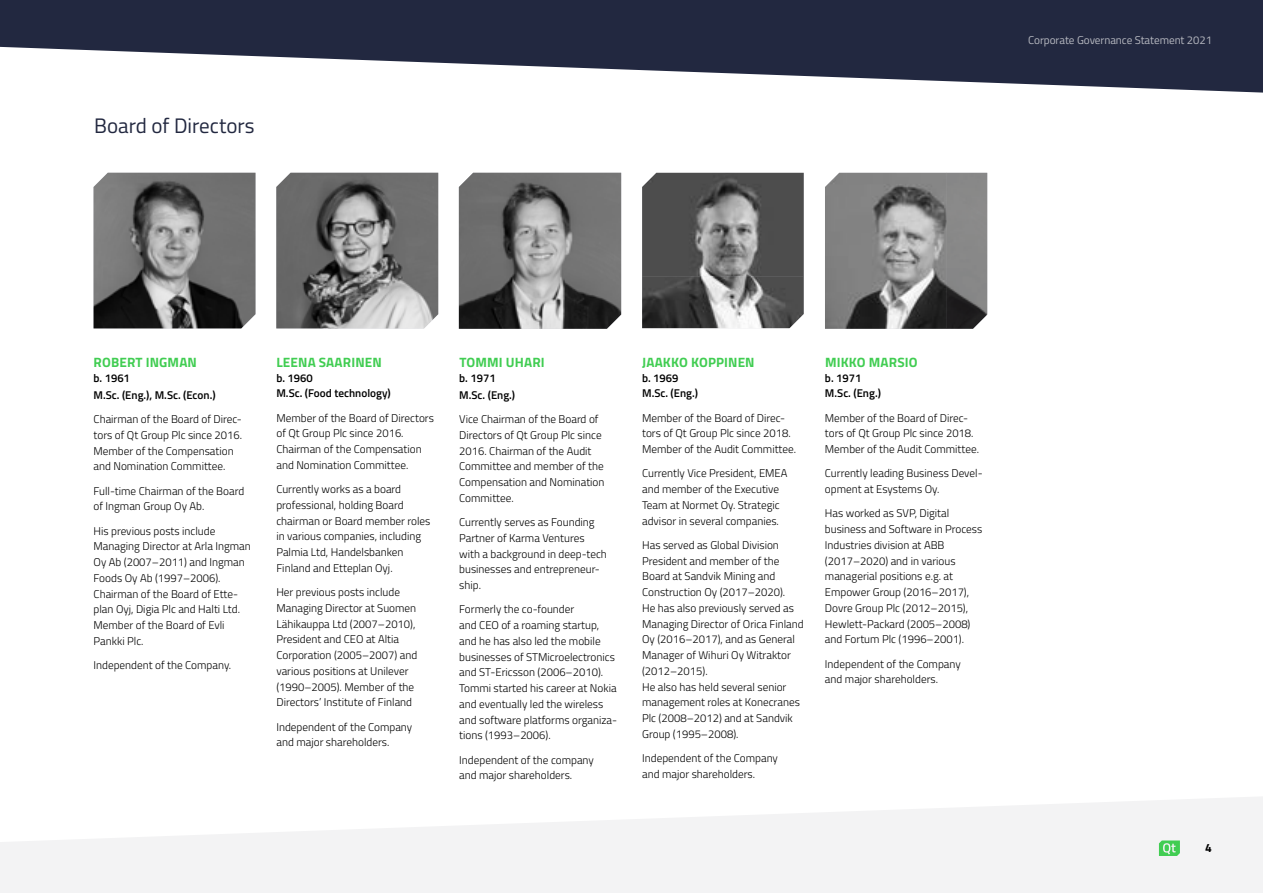
<style>
.page{position:relative;width:1263px;height:893px;background:#fff}
.page>*{position:absolute;margin:0;border:0;box-sizing:border-box;transform-origin:0 0}
.t1{font:21px "Titillium Web";color:#222840}
.t2{font:700 13.5px "Titillium Web";letter-spacing:.01em;color:#41cd52}
.t3{font:700 12px "Titillium Web";color:#000}
.t4{font:300 11.25px/15.8px "Titillium Web";color:#000}
.t5{font:600 11.25px/15px "Titillium Web";color:#000}
.t6{font:11.25px "Titillium Web";letter-spacing:-.005em;color:#b5b7bf}
</style>
<div class="page">
<svg style="left:0;top:797px;width:1263px;height:96px;fill:#f3f3f4"></svg>
<svg style="left:0;top:0;width:1263px;height:93px;fill:#222840"></svg>
<svg style="left:1159px;top:840px;width:21px;height:16px"></svg>
<img style="left:276px;top:173px;width:162px;height:155px">
<img style="left:94px;top:173px;width:161px;height:155px">
<img style="left:459px;top:173px;width:162px;height:156px">
<img style="left:825px;top:173px;width:162px;height:156px">
<img style="left:642px;top:173px;width:162px;height:155px">
<h1 class="t1" style="left:94px;top:111px;width:162px">Board of Directors</h1>
<p class="t6" style="left:1028px;top:32px;width:185px">Corporate Governance Statement 2021</p>
<p class="t2" style="left:94px;top:352px;width:105px">ROBERT INGMAN</p>
<p class="t5" style="left:94px;top:370px;width:124px;line-height:16.5px">b. 1961<br>M.Sc. (Eng.), M.Sc. (Econ.)</p>
<p class="t4" style="left:94px;top:411px;width:150px">Chairman of the Board of Direc&shy;tors of Qt Group Plc since 2016.<br>Member of the Compensation and Nomination Committee.</p>
<p class="t4" style="left:94px;top:482px;width:152px">Full-time Chairman of the Board of Ingman Group Oy Ab.</p>
<p class="t4" style="left:94px;top:522px;width:159px">His previous posts include<br>Managing Director at Arla Ingman<br>Oy Ab (2007–2011) and Ingman<br>Foods Oy Ab (1997–2006).<br>Chairman of the Board of Ette&shy;plan Oyj, Digia Plc and Halti Ltd.<br>Member of the Board of Evli<br>Pankki Plc.</p>
<p class="t4" style="left:94px;top:657px;width:139px">Independent of the Company.</p>
<p class="t2" style="left:276px;top:352px;width:107px">LEENA SAARINEN</p>
<p class="t5" style="left:276px;top:370px;width:116px">b. 1960<br>M.Sc. (Food technology)</p>
<p class="t4" style="left:276px;top:409px;width:159px">Member of the Board of Directors of Qt Group Plc since 2016.<br>Chairman of the Compensation and Nomination Committee.</p>
<p class="t4" style="left:276px;top:481px;width:156px">Currently works as a board professional, holding Board chairman or Board member roles in various companies, including<br>Palmia Ltd, Handelsbanken<br>Finland and Etteplan Oyj.</p>
<p class="t4" style="left:276px;top:584px;width:142px">Her previous posts include<br>Managing Director at Suomen<br>Lähikauppa Ltd (2007–2010),<br>President and CEO at Altia<br>Corporation (2005–2007) and various positions at Unilever (1990–2005). Member of the<br>Directors’ Institute of Finland</p>
<p class="t4" style="left:276px;top:718px;width:137px">Independent of the Company and major shareholders.</p>
<p class="t2" style="left:459px;top:352px;width:87px">TOMMI UHARI</p>
<p class="t5" style="left:459px;top:370px;width:57px;line-height:16.5px">b. 1971<br>M.Sc. (Eng.)</p>
<p class="t4" style="left:459px;top:411px;width:147px">Vice Chairman of the Board of<br>Directors of Qt Group Plc since<br>2016. Chairman of the Audit<br>Committee and member of the<br>Compensation and Nomination<br>Committee.</p>
<p class="t4" style="left:459px;top:514px;width:149px">Currently serves as Founding<br>Partner of Karma Ventures with a background in deep-tech businesses and entrepreneur&shy;ship.</p>
<p class="t4" style="left:459px;top:601px;width:159px">Formerly the co-founder<br>and CEO of a roaming startup, and he has also led the mobile businesses of STMicroelectronics and ST-Ericsson (2006–2010).<br>Tommi started his career at Nokia and eventually led the wireless and software platforms organiza&shy;tions (1993–2006).</p>
<p class="t4" style="left:459px;top:751px;width:136px">Independent of the company and major shareholders.</p>
<p class="t2" style="left:642px;top:352px;width:114px">JAAKKO KOPPINEN</p>
<p class="t5" style="left:642px;top:370px;width:57px">b. 1969<br>M.Sc. (Eng.)</p>
<p class="t4" style="left:642px;top:409px;width:156px">Member of the Board of Direc&shy;tors of Qt Group Plc since 2018.<br>Member of the Audit Committee.</p>
<p class="t4" style="left:642px;top:465px;width:147px">Currently Vice President, EMEA and member of the Executive<br>Team at Normet Oy. Strategic advisor in several companies.</p>
<p class="t4" style="left:642px;top:536px;width:163px">Has served as Global Division<br>President and member of the<br>Board at Sandvik Mining and<br>Construction Oy (2017–2020).<br>He has also previously served as<br>Managing Director of Orica Finland<br>Oy (2016–2017), and as General<br>Manager of Wihuri Oy Witraktor (2012–2015).<br>He also has held several senior management roles at Konecranes<br>Plc (2008–2012) and at Sandvik<br>Group (1995–2008).</p>
<p class="t4" style="left:642px;top:750px;width:137px">Independent of the Company and major shareholders.</p>
<p class="t2" style="left:825px;top:352px;width:94px">MIKKO MARSIO</p>
<p class="t5" style="left:825px;top:370px;width:57px">b. 1971<br>M.Sc. (Eng.)</p>
<p class="t4" style="left:825px;top:409px;width:156px">Member of the Board of Direc&shy;tors of Qt Group Plc since 2018.<br>Member of the Audit Committee.</p>
<p class="t4" style="left:825px;top:465px;width:159px">Currently leading Business Devel&shy;opment at Esystems Oy.</p>
<p class="t4" style="left:825px;top:505px;width:159px">Has worked as SVP, Digital business and Software in Process<br>Industries division at ABB (2017–2020) and in various managerial positions e.g. at<br>Empower Group (2016–2017),<br>Dovre Group Plc (2012–2015),<br>Hewlett-Packard (2005–2008) and Fortum Plc (1996–2001).</p>
<p class="t4" style="left:825px;top:655px;width:137px">Independent of the Company and major shareholders.</p>
<p class="t3" style="left:1205px;top:839px;width:8px">4</p>
</div>
